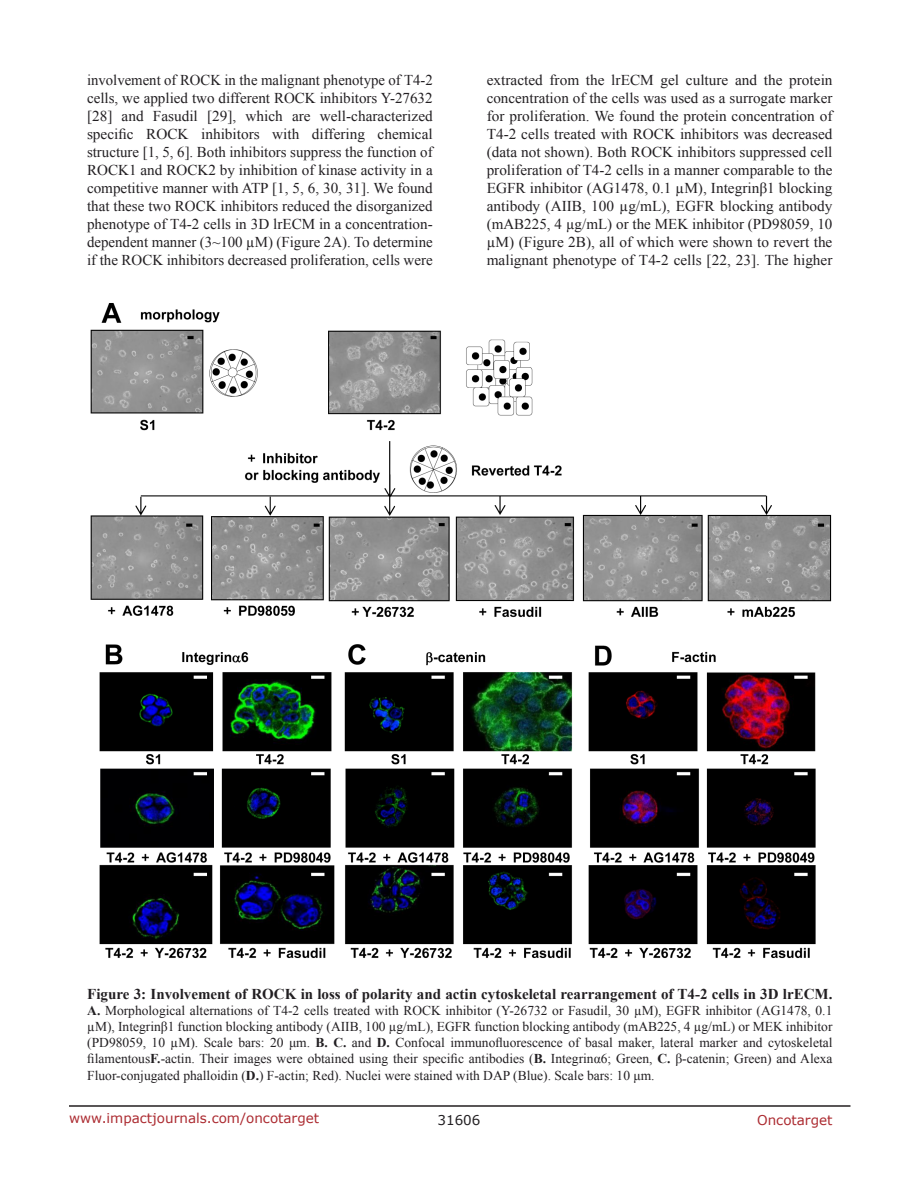
<style>
.page{position:relative;width:918px;height:1188px;background:#fff}
.page>*{position:absolute;margin:0;border:0;box-sizing:border-box;transform-origin:0 0}
.BodyText{font:15px/18px "Times New Roman";color:#221f22;text-align:justify}
.FigureText{font:700 15px "Times New Roman";color:#221f22}
.FigureText-2{font:13.5px/16.2px "Times New Roman";color:#221f22;text-align:justify}
.t1{font:13.5px "Verdana";color:#ac2b31}
.t2{font:13.5px "Verdana";color:#221f22}
.s1{font-weight:700}
</style>
<div class="page">
<hr style="left:69px;top:1105px;width:781px;height:2px;background:#231f20">
<img style="left:90px;top:303px;width:742px;height:656px">
<p class="BodyText" style="left:87px;top:71px;width:347px">involvement of ROCK in the malignant phenotype of T4-2 cells, we applied two different ROCK inhibitors Y-27632 [28] and Fasudil [29], which are well-characterized specific ROCK inhibitors with differing chemical structure [1, 5, 6]. Both inhibitors suppress the function of ROCK1 and ROCK2 by inhibition of kinase activity in a competitive manner with ATP [1, 5, 6, 30, 31]. We found that these two ROCK inhibitors reduced the disorganized phenotype of T4-2 cells in 3D lrECM in a concentration&shy;dependent manner (3~100 µM) (Figure 2A). To determine if the ROCK inhibitors decreased proliferation, cells were</p>
<p class="BodyText" style="left:487px;top:71px;width:347px">extracted from the lrECM gel culture and the protein concentration of the cells was used as a surrogate marker for proliferation. We found the protein concentration of T4-2 cells treated with ROCK inhibitors was decreased (data not shown). Both ROCK inhibitors suppressed cell proliferation of T4-2 cells in a manner comparable to the EGFR inhibitor (AG1478, 0.1 µM), Integrinβ1 blocking antibody (AIIB, 100 µg/mL), EGFR blocking antibody (mAB225, 4 µg/mL) or the MEK inhibitor (PD98059, 10 µM) (Figure 2B), all of which were shown to revert the malignant phenotype of T4-2 cells [22, 23]. The higher</p>
<p class="FigureText" style="left:87px;top:983px;width:747px">Figure 3: Involvement of ROCK in loss of polarity and actin cytoskeletal rearrangement of T4-2 cells in 3D lrECM.</p>
<p class="FigureText-2" style="left:87px;top:1002px;width:747px"><span class="s1">A.</span> Morphological alternations of T4-2 cells treated with ROCK inhibitor (Y-26732 or Fasudil, 30 µM), EGFR inhibitor (AG1478, 0.1 µM), Integrinβ1 function blocking antibody (AIIB, 100 µg/mL), EGFR function blocking antibody (mAB225, 4 µg/mL) or MEK inhibitor (PD98059, 10 µM). Scale bars: 20 μm. <span class="s1">B. C.</span> and <span class="s1">D.</span> Confocal immunofluorescence of basal maker, lateral marker and cytoskeletal filamentous<span class="s1">F.</span>-actin. Their images were obtained using their specific antibodies (<span class="s1">B.</span> Integrinα6; Green, <span class="s1">C.</span> β-catenin; Green) and Alexa Fluor-conjugated phalloidin (<span class="s1">D.</span>) F-actin; Red). Nuclei were stained with DAP (Blue). Scale bars: 10 μm.</p>
<p class="t1" style="left:69px;top:1109px;width:252px">www.impactjournals.com/oncotarget</p>
<p class="t2" style="left:438px;top:1111px;width:44px">31606</p>
<p class="t1" style="left:757px;top:1111px;width:77px">Oncotarget</p>
</div>
